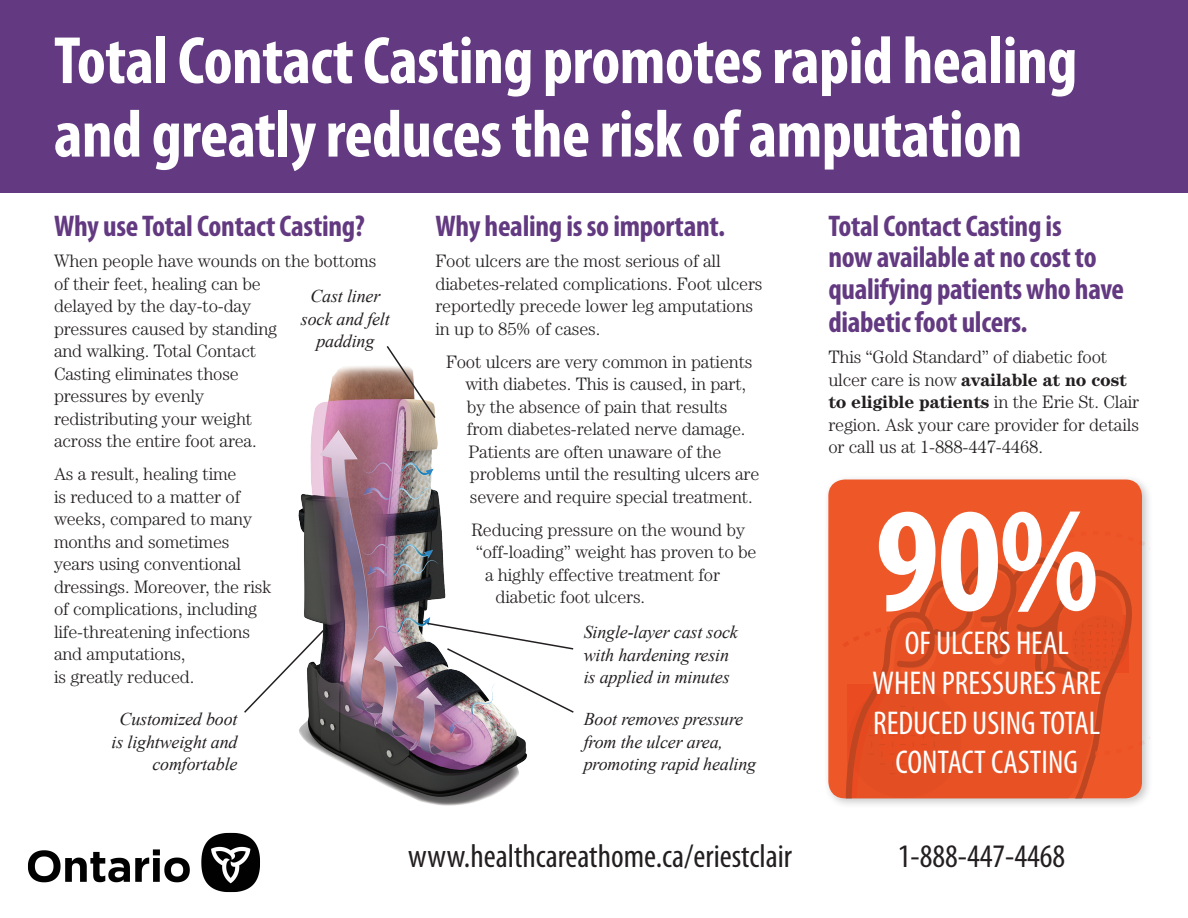
<style>
.page{position:relative;width:1188px;height:918px;background:#fff}
.page>*{position:absolute;margin:0;border:0;box-sizing:border-box;transform-origin:0 0}
.t1{font:700 condensed 149.85px "Myriad Pro";color:#fff}
.t2{font:700 condensed 67.5px "Myriad Pro";letter-spacing:-.01em;color:#fff}
.t3{font:condensed 33px/39.8px "Myriad Pro";color:#fff;text-align:center}
.t4{font:condensed 33px "Myriad Pro";color:#231f20}
.t5{font:700 condensed 30px/32px "Myriad Pro";letter-spacing:-.01em;color:#633a81}
.t6{font:300 18px/22.5px "Century Std";letter-spacing:-.01em;color:#231f20}
.t7{font:italic 18px/22.5px "Times New Roman";letter-spacing:-.01em;color:#231f20;text-align:right}
.s1{font-weight:700}
</style>
<div class="page">
<img style="left:298px;top:366px;width:229px;height:440px">
<div style="left:0;top:0;width:1188px;height:193px;background:#633a81"></div>
<div style="left:823px;top:474px;width:330px;height:335px;background:#231f20;opacity:.25"></div>
<div style="left:828px;top:480px;width:314px;height:318px;background:#ee5829;border-radius:16px"></div>
<svg style="left:426px;top:622px;width:148px;height:92px"></svg>
<svg style="left:244px;top:628px;width:82px;height:86px"></svg>
<svg style="left:385px;top:346px;width:52px;height:74px"></svg>
<svg style="left:891px;top:559px;width:243px;height:239px"></svg>
<div style="left:848px;top:685px;width:113px;height:113px;background:#e34e22;border-radius:50%"></div>
<div style="left:879px;top:716px;width:51px;height:51px;background:#e84d22;border-radius:50%"></div>
<svg style="left:1033px;top:529px;width:116px;height:229px"></svg>
<svg style="left:843px;top:624px;width:72px;height:174px"></svg>
<img style="left:28px;top:832px;width:232px;height:61px">
<p class="t2" style="left:54px;top:18px;width:1025px">Total Contact Casting promotes rapid healing</p>
<p class="t2" style="left:54px;top:92px;width:970px">and greatly reduces the risk of amputation</p>
<p class="t5" style="left:54px;top:209px;width:313px">Why use Total Contact Casting?</p>
<p class="t6" style="left:54px;top:250px;width:324px">When people have wounds on the bottoms</p>
<p class="t6" style="left:54px;top:272px;width:225px">of their feet, healing can be delayed by the day-to-day pressures caused by standing</p>
<p class="t6" style="left:54px;top:340px;width:204px">and walking. Total Contact<br>Casting eliminates those pressures by evenly</p>
<p class="t6" style="left:54px;top:407px;width:200px">redistributing your weight</p>
<p class="t6" style="left:54px;top:430px;width:204px">across the entire foot area.</p>
<p class="t6" style="left:54px;top:463px;width:219px">As a result, healing time<br>is reduced to a matter of weeks, compared to many months and sometimes years using conventional dressings. Moreover, the risk of complications, including</p>
<p class="t6" style="left:54px;top:620px;width:198px">life-threatening infections</p>
<p class="t6" style="left:54px;top:643px;width:133px">and amputations,</p>
<p class="t6" style="left:54px;top:665px;width:142px">is greatly reduced.</p>
<p class="t7" style="left:310px;top:285px;width:71px">Cast liner</p>
<p class="t7" style="left:301px;top:307px;width:90px;text-align:center">sock and felt padding</p>
<p class="t7" style="left:112px;top:708px;width:127px">Customized boot is lightweight and comfortable</p>
<p class="t5" style="left:436px;top:209px;width:291px">Why healing is so important.</p>
<p class="t6" style="left:436px;top:250px;width:329px">Foot ulcers are the most serious of all diabetes-related complications. Foot ulcers reportedly precede lower leg amputations in up to 85% of cases.</p>
<p class="t6" style="left:465px;top:350px;width:295px;text-indent:-19px">Foot ulcers are very common in patients with diabetes. This is caused, in part, by the absence of pain that results from diabetes-related nerve damage.<br>Patients are often unaware of the problems until the resulting ulcers are severe and require special treatment.</p>
<p class="t6" style="left:471px;top:518px;width:275px">Reducing pressure on the wound by</p>
<p class="t6" style="left:476px;top:541px;width:282px">“off-loading” weight has proven to be</p>
<p class="t6" style="left:485px;top:563px;width:237px">a highly effective treatment for</p>
<p class="t6" style="left:496px;top:586px;width:151px">diabetic foot ulcers.</p>
<p class="t7" style="left:584px;top:621px;width:156px;text-align:left">Single-layer cast sock with hardening resin</p>
<p class="t7" style="left:584px;top:666px;width:147px">is applied in minutes</p>
<p class="t7" style="left:584px;top:708px;width:161px">Boot removes pressure</p>
<p class="t7" style="left:584px;top:730px;width:141px">from the ulcer area,</p>
<p class="t7" style="left:584px;top:753px;width:174px">promoting rapid healing</p>
<p class="t4" style="left:408px;top:837px;width:385px">www.healthcareathome.ca/eriestclair</p>
<p class="t5" style="left:828px;top:209px;width:297px">Total Contact Casting is<br>now available at no cost to qualifying patients who have diabetic foot ulcers.</p>
<p class="t6" style="left:828px;top:346px;width:312px">This “Gold Standard” of diabetic foot ulcer care is now <span class="s1">available at no cost to eligible patients</span> in the Erie St. Clair region. Ask your care provider for details or call us at 1-888-447-4468.</p>
<p class="t1" style="left:875px;top:467px;width:225px">90%</p>
<p class="t3" style="left:905px;top:623px;width:165px">OF ULCERS HEAL</p>
<p class="t3" style="left:873px;top:663px;width:230px">WHEN PRESSURES ARE<br>REDUCED USING TOTAL<br>CONTACT CASTING</p>
<p class="t4" style="left:898px;top:836px;width:169px">1-888-447-4468</p>
</div>
